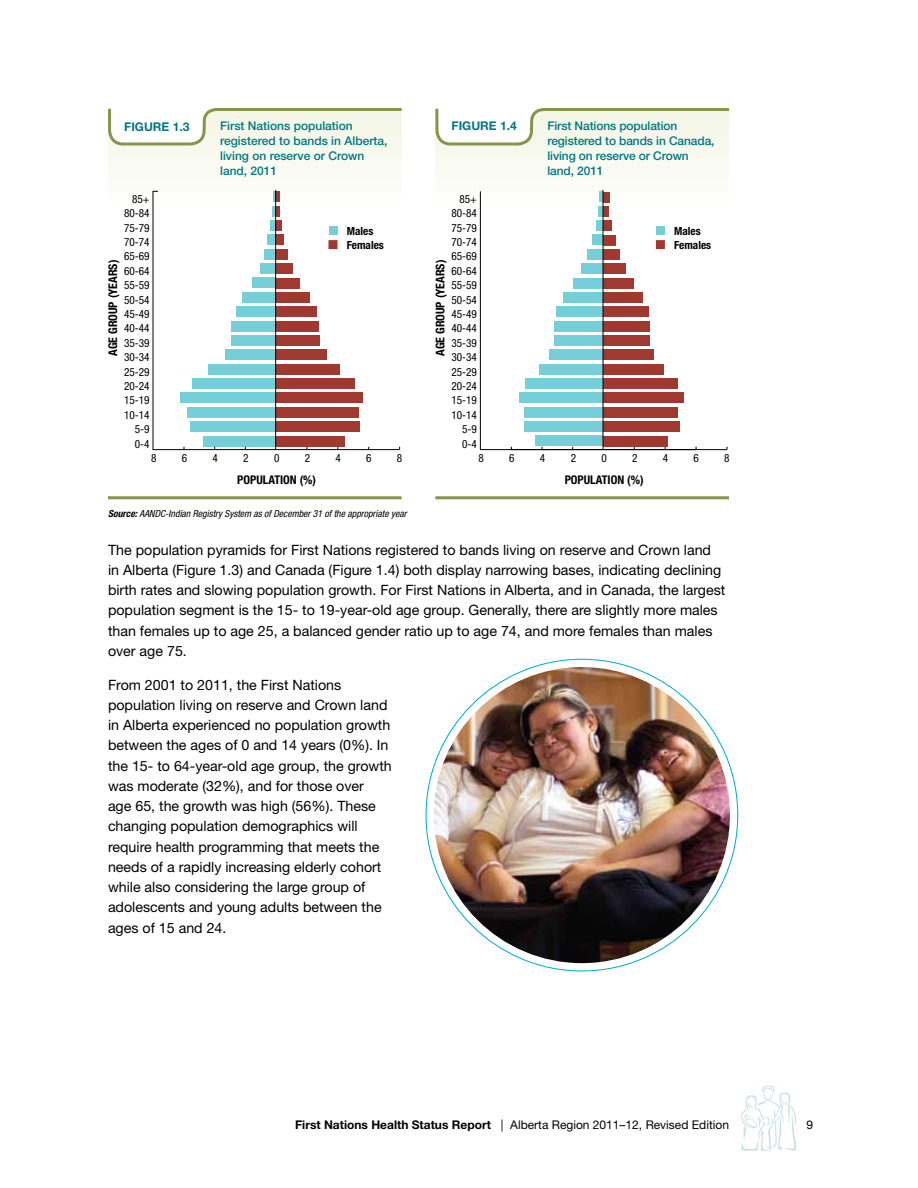
<style>
.page{position:relative;width:918px;height:1188px;background:#fff}
.page>*{position:absolute;margin:0;border:0;box-sizing:border-box;transform-origin:0 0}
.t1{font:14.25px/20.2px "Helvetica Neue LT Std";color:#000}
.t2{font:500 12px/15px "Helvetica Neue LT Std";letter-spacing:-.01em;color:#007781}
.t3{font:12px "Helvetica Neue LT Std";color:#000}
.t4{font:700 condensed 12px "Helvetica Neue LT Std";color:#000}
.t5{font:700 12px "Helvetica Neue LT Std";color:#007781}
.t6{font:condensed 11.25px/14.4px "Helvetica Neue LT Std";color:#000;text-align:right}
.t7{font:700 condensed 11.25px "Helvetica Neue LT Std";color:#000}
.t8{font:italic condensed 9.75px "Helvetica Neue LT Std";color:#000}
.s1{font-weight:700}
</style>
<div class="page">
<svg style="left:108px;top:108px;width:294px;height:392px"></svg>
<hr style="left:153px;top:191px;width:1px;height:258px;background:#000">
<div style="left:329px;top:240px;width:9px;height:9px;background:#a03930"></div>
<div style="left:329px;top:226px;width:9px;height:9px;background:#76ced9"></div>
<svg style="left:273px;top:192px;width:2px;height:10px"></svg>
<hr style="left:272px;top:206px;width:4px;height:10px;background:#76ced9">
<div style="left:270px;top:220px;width:6px;height:11px;background:#76ced9"></div>
<div style="left:267px;top:235px;width:9px;height:10px;background:#76ced9"></div>
<div style="left:264px;top:249px;width:12px;height:10px;background:#76ced9"></div>
<div style="left:260px;top:263px;width:16px;height:11px;background:#76ced9"></div>
<div style="left:252px;top:278px;width:24px;height:10px;background:#76ced9"></div>
<div style="left:242px;top:292px;width:34px;height:11px;background:#76ced9"></div>
<div style="left:236px;top:307px;width:40px;height:10px;background:#76ced9"></div>
<div style="left:231px;top:321px;width:45px;height:10px;background:#76ced9"></div>
<div style="left:231px;top:335px;width:45px;height:11px;background:#76ced9"></div>
<div style="left:225px;top:350px;width:51px;height:10px;background:#76ced9"></div>
<div style="left:208px;top:364px;width:68px;height:10px;background:#76ced9"></div>
<div style="left:192px;top:378px;width:84px;height:11px;background:#76ced9"></div>
<div style="left:180px;top:393px;width:96px;height:10px;background:#76ced9"></div>
<div style="left:187px;top:407px;width:89px;height:11px;background:#76ced9"></div>
<div style="left:190px;top:422px;width:86px;height:10px;background:#76ced9"></div>
<div style="left:203px;top:436px;width:73px;height:10px;background:#76ced9"></div>
<hr style="left:153px;top:449px;width:123px;height:1px;background:#000">
<hr style="left:276px;top:449px;width:124px;height:1px;background:#000">
<svg style="left:276px;top:192px;width:4px;height:10px"></svg>
<svg style="left:276px;top:206px;width:4px;height:10px"></svg>
<div style="left:276px;top:220px;width:6px;height:11px;background:#a03930"></div>
<div style="left:276px;top:235px;width:8px;height:10px;background:#a03930"></div>
<div style="left:276px;top:249px;width:12px;height:11px;background:#a03930"></div>
<div style="left:276px;top:264px;width:17px;height:10px;background:#a03930"></div>
<div style="left:276px;top:278px;width:24px;height:10px;background:#a03930"></div>
<div style="left:276px;top:292px;width:34px;height:11px;background:#a03930"></div>
<div style="left:276px;top:307px;width:41px;height:10px;background:#a03930"></div>
<div style="left:276px;top:321px;width:43px;height:10px;background:#a03930"></div>
<div style="left:276px;top:335px;width:44px;height:11px;background:#a03930"></div>
<div style="left:276px;top:350px;width:51px;height:10px;background:#a03930"></div>
<div style="left:276px;top:364px;width:64px;height:10px;background:#a03930"></div>
<div style="left:276px;top:378px;width:78px;height:11px;background:#a03930"></div>
<div style="left:276px;top:393px;width:87px;height:10px;background:#a03930"></div>
<div style="left:276px;top:407px;width:83px;height:10px;background:#a03930"></div>
<div style="left:276px;top:422px;width:84px;height:10px;background:#a03930"></div>
<div style="left:276px;top:436px;width:69px;height:10px;background:#a03930"></div>
<hr style="left:275px;top:190px;width:1px;height:260px;background:#000">
<img style="left:434px;top:108px;width:298px;height:864px">
<hr style="left:480px;top:191px;width:1px;height:258px;background:#000">
<hr style="left:480px;top:449px;width:123px;height:1px;background:#000">
<hr style="left:603px;top:449px;width:124px;height:1px;background:#000">
<div style="left:656px;top:240px;width:9px;height:9px;background:#a03930"></div>
<div style="left:656px;top:226px;width:9px;height:9px;background:#76ced9"></div>
<div style="left:603px;top:192px;width:6px;height:10px;background:#a03930"></div>
<div style="left:603px;top:206px;width:5px;height:11px;background:#a03930"></div>
<div style="left:603px;top:221px;width:8px;height:10px;background:#a03930"></div>
<div style="left:603px;top:235px;width:12px;height:10px;background:#a03930"></div>
<div style="left:603px;top:249px;width:16px;height:11px;background:#a03930"></div>
<div style="left:603px;top:264px;width:22px;height:10px;background:#a03930"></div>
<div style="left:603px;top:278px;width:30px;height:10px;background:#a03930"></div>
<div style="left:603px;top:292px;width:40px;height:11px;background:#a03930"></div>
<div style="left:603px;top:307px;width:45px;height:10px;background:#a03930"></div>
<div style="left:603px;top:321px;width:47px;height:10px;background:#a03930"></div>
<div style="left:603px;top:335px;width:47px;height:11px;background:#a03930"></div>
<div style="left:603px;top:350px;width:50px;height:10px;background:#a03930"></div>
<div style="left:603px;top:364px;width:60px;height:10px;background:#a03930"></div>
<div style="left:603px;top:378px;width:74px;height:11px;background:#a03930"></div>
<div style="left:603px;top:393px;width:80px;height:10px;background:#a03930"></div>
<div style="left:603px;top:407px;width:75px;height:10px;background:#a03930"></div>
<div style="left:603px;top:422px;width:76px;height:10px;background:#a03930"></div>
<div style="left:603px;top:436px;width:64px;height:10px;background:#a03930"></div>
<svg style="left:599px;top:192px;width:4px;height:10px"></svg>
<svg style="left:599px;top:206px;width:4px;height:10px"></svg>
<div style="left:596px;top:220px;width:7px;height:11px;background:#76ced9"></div>
<div style="left:592px;top:235px;width:11px;height:10px;background:#76ced9"></div>
<div style="left:587px;top:249px;width:16px;height:11px;background:#76ced9"></div>
<div style="left:581px;top:264px;width:22px;height:10px;background:#76ced9"></div>
<div style="left:573px;top:278px;width:30px;height:10px;background:#76ced9"></div>
<div style="left:563px;top:292px;width:40px;height:11px;background:#76ced9"></div>
<div style="left:556px;top:307px;width:47px;height:10px;background:#76ced9"></div>
<div style="left:554px;top:321px;width:49px;height:10px;background:#76ced9"></div>
<div style="left:554px;top:335px;width:49px;height:11px;background:#76ced9"></div>
<div style="left:550px;top:350px;width:53px;height:10px;background:#76ced9"></div>
<div style="left:539px;top:364px;width:64px;height:10px;background:#76ced9"></div>
<div style="left:526px;top:378px;width:77px;height:11px;background:#76ced9"></div>
<div style="left:519px;top:393px;width:84px;height:10px;background:#76ced9"></div>
<div style="left:525px;top:407px;width:78px;height:10px;background:#76ced9"></div>
<div style="left:524px;top:421px;width:79px;height:11px;background:#76ced9"></div>
<div style="left:536px;top:436px;width:67px;height:10px;background:#76ced9"></div>
<hr style="left:603px;top:190px;width:1px;height:260px;background:#000">
<svg style="left:741px;top:1085px;width:56px;height:66px"></svg>
<p class="t5" style="left:124px;top:119px;width:67px">Figure 1.3</p>
<p class="t6" style="left:124px;top:192px;width:27px">85+<br>80-84<br>75-79<br>70-74<br>65-69<br>60-64<br>55-59<br>50-54<br>45-49<br>40-44<br>35-39<br>30-34<br>25-29<br>20-24<br>15-19<br>10-14<br>5-9<br>0-4</p>
<p class="t4" style="left:106px;top:356px;width:98px;rotate:-90deg">AGE GROUP (YEARS)</p>
<p class="t2" style="left:220px;top:118px;width:169px">First Nations population registered to bands in Alberta, living on reserve or Crown land, 2011</p>
<p class="t7" style="left:347px;top:224px;width:28px">Males</p>
<p class="t7" style="left:347px;top:238px;width:39px">Females</p>
<p class="t6" style="left:151px;top:451px;width:7px">8</p>
<p class="t6" style="left:182px;top:451px;width:7px">6</p>
<p class="t6" style="left:213px;top:451px;width:7px">4</p>
<p class="t6" style="left:243px;top:451px;width:7px">2</p>
<p class="t6" style="left:274px;top:451px;width:7px">0</p>
<p class="t6" style="left:305px;top:451px;width:7px">2</p>
<p class="t6" style="left:335px;top:451px;width:7px">4</p>
<p class="t6" style="left:366px;top:451px;width:7px">6</p>
<p class="t6" style="left:397px;top:451px;width:7px">8</p>
<p class="t4" style="left:237px;top:473px;width:80px">POPULATION (%)</p>
<p class="t8" style="left:108px;top:508px;width:300px"><span class="s1">Source:</span> AANDC-Indian Registry System as of December 31 of the appropriate year</p>
<p class="t5" style="left:452px;top:118px;width:67px">Figure 1.4</p>
<p class="t6" style="left:451px;top:192px;width:27px">85+<br>80-84<br>75-79<br>70-74<br>65-69<br>60-64<br>55-59<br>50-54<br>45-49<br>40-44<br>35-39<br>30-34<br>25-29<br>20-24<br>15-19<br>10-14<br>5-9<br>0-4</p>
<p class="t4" style="left:433px;top:356px;width:98px;rotate:-90deg">AGE GROUP (YEARS)</p>
<p class="t2" style="left:548px;top:118px;width:169px">First Nations population registered to bands in Canada, living on reserve or Crown land, 2011</p>
<p class="t7" style="left:674px;top:224px;width:28px">Males</p>
<p class="t7" style="left:674px;top:238px;width:39px">Females</p>
<p class="t6" style="left:479px;top:451px;width:7px">8</p>
<p class="t6" style="left:509px;top:451px;width:7px">6</p>
<p class="t6" style="left:540px;top:451px;width:7px">4</p>
<p class="t6" style="left:571px;top:451px;width:7px">2</p>
<p class="t6" style="left:601px;top:451px;width:7px">0</p>
<p class="t6" style="left:632px;top:451px;width:7px">2</p>
<p class="t6" style="left:663px;top:451px;width:7px">4</p>
<p class="t6" style="left:694px;top:451px;width:7px">6</p>
<p class="t6" style="left:724px;top:451px;width:7px">8</p>
<p class="t4" style="left:565px;top:473px;width:80px">POPULATION (%)</p>
<p class="t1" style="left:108px;top:539px;width:619px">The population pyramids for First Nations registered to bands living on reserve and Crown land in Alberta (Figure 1.3) and Canada (Figure 1.4) both display narrowing bases, indicating declining birth rates and slowing population growth. For First Nations in Alberta, and in Canada, the largest population segment is the 15- to 19-year-old age group. Generally, there are slightly more males than females up to age 25, a balanced gender ratio up to age 74, and more females than males over age 75.</p>
<p class="t1" style="left:108px;top:674px;width:285px">From 2001 to 2011, the First Nations population living on reserve and Crown land in Alberta experienced no population growth between the ages of 0 and 14 years (0%). In the 15- to 64-year-old age group, the growth was moderate (32%), and for those over<br>age 65, the growth was high (56%). These changing population demographics will require health programming that meets the needs of a rapidly increasing elderly cohort while also considering the large group of adolescents and young adults between the ages of 15 and 24.</p>
<p class="t3" style="left:295px;top:1117px;width:435px"><span class="s1">First Nations Health Status Report</span> | Alberta Region 2011–12, Revised Edition</p>
<p class="t3" style="left:807px;top:1117px;width:8px">9</p>
</div>
